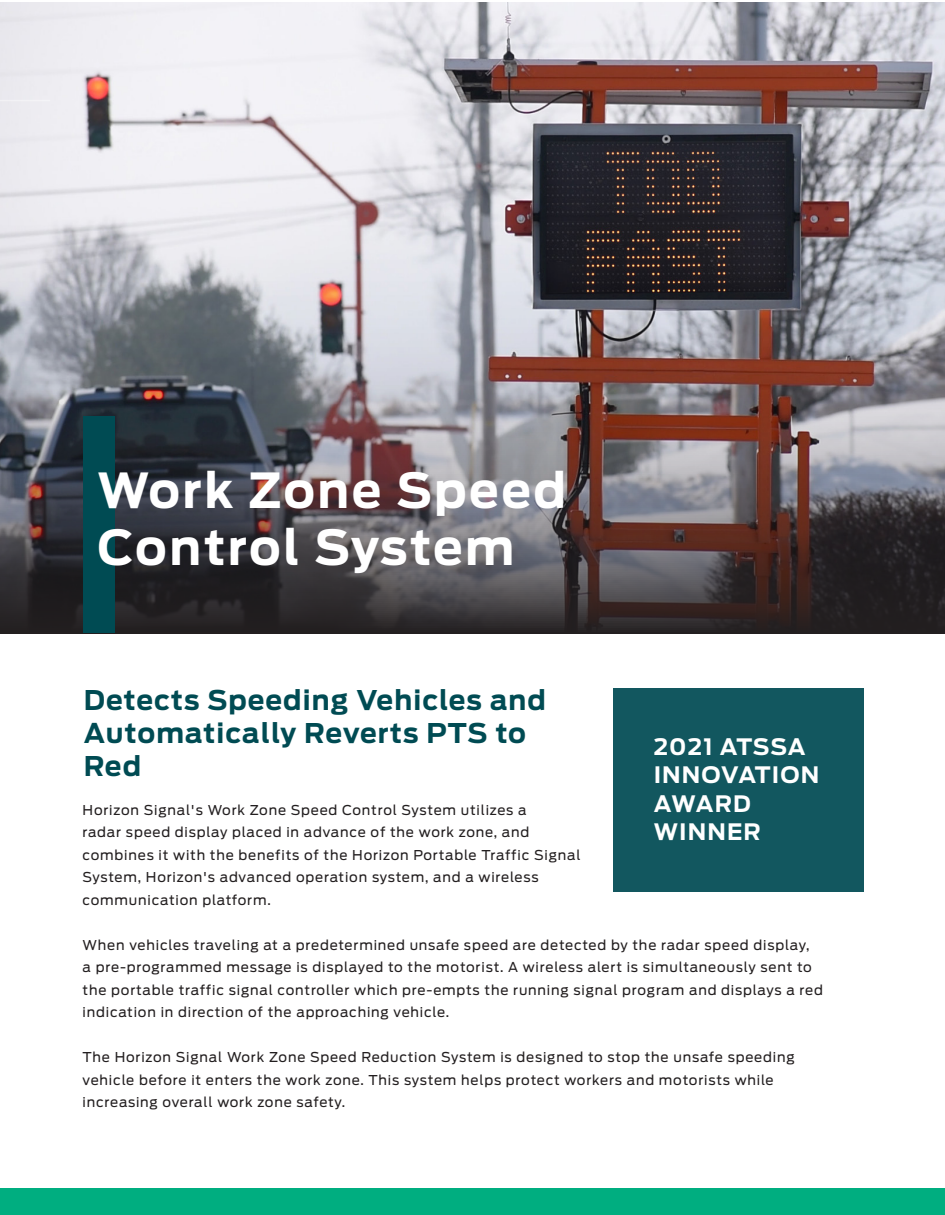
<style>
.page{position:relative;width:945px;height:1215px;background:#fff}
.page>*{position:absolute;margin:0;border:0;box-sizing:border-box;transform-origin:0 0}
.Whitman_white{font:700 48px/57px "Antenna";letter-spacing:.05em;color:#fff}
.Whitman_white-2{font:700 27px/33px "Antenna";letter-spacing:.04em;color:#004b53}
.Whitman{font:700 22.5px/28.5px "Antenna";letter-spacing:.05em;color:#fff}
.Whitman-2{font:13.5px/22.5px "Antenna";letter-spacing:.06em;color:#231f20}
</style>
<div class="page">
<img style="left:0;top:2px;width:945px;height:102px">
<hr style="left:0;top:100px;width:50px;height:1px;background:#fff">
<div style="left:614px;top:688px;width:250px;height:204px;background:#12575f"></div>
<svg style="left:0;top:104px;width:945px;height:529px;background:#7f7a7f"></svg>
<div style="left:0;top:1188px;width:945px;height:27px;background:#00ae80"></div>
<div style="left:83px;top:416px;width:32px;height:217px;background:#004b53"></div>
<p class="Whitman_white" style="left:97px;top:462px;width:470px">Work Zone Speed<br>Control System</p>
<p class="Whitman_white-2" style="left:84px;top:684px;width:464px">Detects Speeding Vehicles and<br>Automatically Reverts PTS to<br>Red</p>
<p class="Whitman" style="left:654px;top:732px;width:167px">2021 ATSSA<br>INNOVATION<br>AWARD<br>WINNER</p>
<p class="Whitman-2" style="left:83px;top:799px;width:499px">Horizon Signal's Work Zone Speed Control System utilizes a<br>radar speed display placed in advance of the work zone, and combines it with the benefits of the Horizon Portable Traffic Signal System, Horizon's advanced operation system, and a wireless communication platform.</p>
<p class="Whitman-2" style="left:83px;top:934px;width:742px">When vehicles traveling at a predetermined unsafe speed are detected by the radar speed display,<br>a pre-programmed message is displayed to the motorist. A wireless alert is simultaneously sent to the portable traffic signal controller which pre-empts the running signal program and displays a red indication in direction of the approaching vehicle.</p>
<p class="Whitman-2" style="left:83px;top:1046px;width:713px">The Horizon Signal Work Zone Speed Reduction System is designed to stop the unsafe speeding vehicle before it enters the work zone. This system helps protect workers and motorists while increasing overall work zone safety.</p>
</div>
